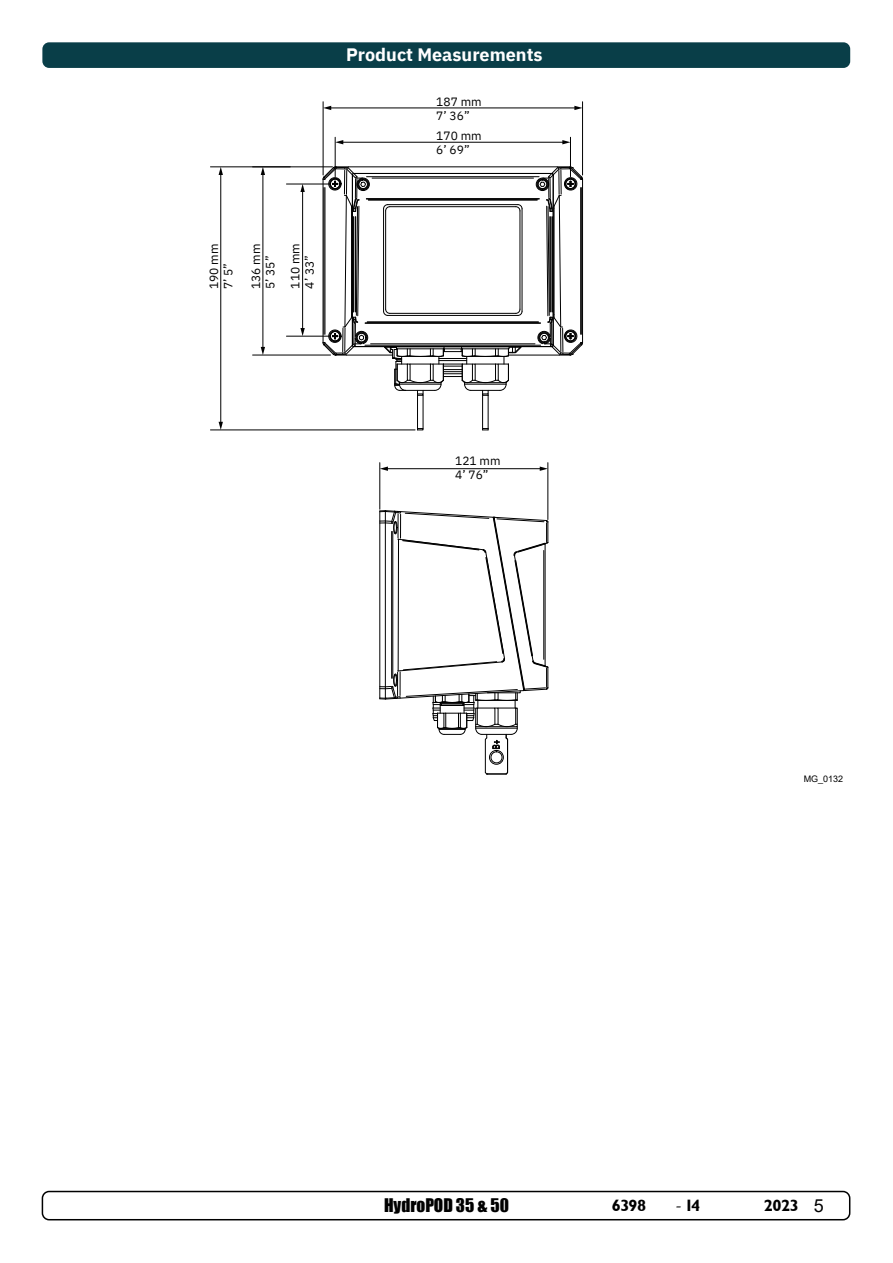
<style>
.page{position:relative;width:893px;height:1263px;background:#fff}
.page>*{position:absolute;margin:0;border:0;box-sizing:border-box;transform-origin:0 0}
.t1{font:700 18px "IBM Plex Sans";color:#fff}
.t2{font:17.25px "Impact";color:#000}
.t3{font:16.5px "Garrison Sans BOLD";letter-spacing:-.03em;color:#000}
.t4{font:12px/14.4px "IBM Plex Sans";color:#000}
.t5{font:9px "Arial";color:#000}
.s1{font-family:"Minion Pro";font-size:18px}
.s2{font-family:"Arial";font-size:18px}
</style>
<div class="page">
<div style="left:42px;top:1191px;width:808px;height:29px;border:2px solid #000;border-radius:7px"></div>
<hr style="left:386px;top:468px;width:155px;height:1px;background:#000">
<svg style="left:380px;top:466px;width:8px;height:5px"></svg>
<svg style="left:540px;top:466px;width:7px;height:5px"></svg>
<hr style="left:547px;top:463px;width:1px;height:57px;background:#000">
<hr style="left:379px;top:463px;width:1px;height:46px;background:#000">
<hr style="left:342px;top:142px;width:222px;height:1px;background:#000">
<svg style="left:336px;top:140px;width:7px;height:4px"></svg>
<svg style="left:562px;top:140px;width:8px;height:4px"></svg>
<hr style="left:570px;top:137px;width:1px;height:40px;background:#000">
<hr style="left:335px;top:137px;width:1px;height:40px;background:#000">
<hr style="left:330px;top:108px;width:246px;height:1px;background:#000">
<svg style="left:324px;top:106px;width:7px;height:4px"></svg>
<svg style="left:574px;top:106px;width:8px;height:4px"></svg>
<hr style="left:323px;top:102px;width:1px;height:73px;background:#000">
<hr style="left:582px;top:102px;width:1px;height:73px;background:#000">
<hr style="left:302px;top:190px;width:1px;height:139px;background:#000">
<svg style="left:300px;top:185px;width:5px;height:7px"></svg>
<svg style="left:300px;top:328px;width:5px;height:8px"></svg>
<hr style="left:286px;top:184px;width:43px;height:1px;background:#000">
<hr style="left:286px;top:336px;width:43px;height:1px;background:#000">
<hr style="left:263px;top:173px;width:1px;height:175px;background:#000">
<svg style="left:261px;top:167px;width:4px;height:8px"></svg>
<svg style="left:261px;top:347px;width:4px;height:8px"></svg>
<hr style="left:253px;top:355px;width:78px;height:1px;background:#000">
<hr style="left:253px;top:166px;width:79px;height:1px;background:#000">
<hr style="left:220px;top:173px;width:1px;height:250px;background:#000">
<svg style="left:219px;top:167px;width:4px;height:8px"></svg>
<svg style="left:219px;top:422px;width:4px;height:7px"></svg>
<hr style="left:210px;top:429px;width:205px;height:1px;background:#000">
<hr style="left:210px;top:166px;width:80px;height:1px;background:#000">
<div style="left:42px;top:42px;width:808px;height:26px;background:#093e48;border-radius:7px"></div>
<hr style="left:508px;top:355px;width:51px;height:1px;background:#000">
<hr style="left:346px;top:355px;width:47px;height:1px;background:#000">
<hr style="left:348px;top:167px;width:209px;height:1px;background:#000">
<hr style="left:354px;top:346px;width:198px;height:1px;background:#000">
<hr style="left:354px;top:173px;width:198px;height:1px;background:#000">
<hr style="left:365px;top:345px;width:176px;height:1px;background:#000">
<hr style="left:367px;top:176px;width:172px;height:1px;background:#000">
<hr style="left:372px;top:178px;width:161px;height:1px;background:#000">
<hr style="left:371px;top:344px;width:164px;height:1px;background:#000">
<hr style="left:366px;top:199px;width:173px;height:1px;background:#000">
<hr style="left:368px;top:200px;width:169px;height:1px;background:#000">
<hr style="left:366px;top:198px;width:173px;height:1px;background:#000">
<hr style="left:365px;top:323px;width:175px;height:1px;background:#000">
<hr style="left:367px;top:322px;width:171px;height:1px;background:#000">
<div style="left:536px;top:178px;width:13px;height:13px;border:1px solid #000;border-radius:50%"></div>
<div style="left:357px;top:178px;width:13px;height:13px;border:1px solid #000;border-radius:50%"></div>
<div style="left:357px;top:179px;width:12px;height:11px;border:1px solid #000;border-radius:50%"></div>
<hr style="left:388px;top:315px;width:130px;height:1px;background:#000">
<hr style="left:383px;top:209px;width:1px;height:102px;background:#000">
<hr style="left:388px;top:204px;width:130px;height:1px;background:#000">
<hr style="left:522px;top:209px;width:1px;height:102px;background:#000">
<svg style="left:384px;top:347px;width:137px;height:84px"></svg>
<hr style="left:488px;top:395px;width:1px;height:33px;background:#000">
<hr style="left:482px;top:395px;width:1px;height:33px;background:#000">
<svg style="left:323px;top:166px;width:45px;height:190px"></svg>
<svg style="left:537px;top:166px;width:46px;height:190px"></svg>
<svg style="left:515px;top:204px;width:7px;height:7px"></svg>
<hr style="left:520px;top:211px;width:1px;height:98px;background:#000">
<svg style="left:515px;top:309px;width:7px;height:7px"></svg>
<hr style="left:390px;top:313px;width:126px;height:1px;background:#000">
<svg style="left:383px;top:309px;width:7px;height:7px"></svg>
<hr style="left:385px;top:211px;width:1px;height:98px;background:#000">
<svg style="left:383px;top:204px;width:7px;height:7px"></svg>
<hr style="left:390px;top:206px;width:126px;height:1px;background:#000">
<svg style="left:380px;top:510px;width:169px;height:265px"></svg>
<hr style="left:507px;top:739px;width:1px;height:33px;background:#000">
<div style="left:491px;top:752px;width:11px;height:11px;border:1px solid #000;border-radius:50%"></div>
<h1 class="t1" style="left:346px;top:40px;width:198px">Product Measurements</h1>
<p class="t4" style="left:436px;top:93px;width:47px">187 mm<br>7’ 36”</p>
<p class="t4" style="left:436px;top:128px;width:47px">170 mm<br>6’ 69”</p>
<p class="t4" style="left:206px;top:289px;width:47px;rotate:-90deg">190 mm<br>7’ 5”</p>
<p class="t4" style="left:248px;top:289px;width:47px;rotate:-90deg">136 mm<br>5’ 35”</p>
<p class="t4" style="left:287px;top:289px;width:47px;rotate:-90deg">110 mm<br>4’ 33”</p>
<p class="t4" style="left:455px;top:453px;width:47px">121 mm<br>4’ 76”</p>
<p class="t5" style="left:804px;top:773px;width:41px">MG_0132</p>
<h2 class="t2" style="left:384px;top:1192px;width:126px">HydroPOD 35 &amp; 50</h2>
<h3 class="t3" style="left:612px;top:1196px;width:36px">6398</h3>
<h3 class="t3" style="left:675px;top:1196px;width:26px"><span class="s1">-</span> 14</h3>
<h3 class="t3" style="left:764px;top:1196px;width:61px">2023 <span class="s2">5</span></h3>
</div>
